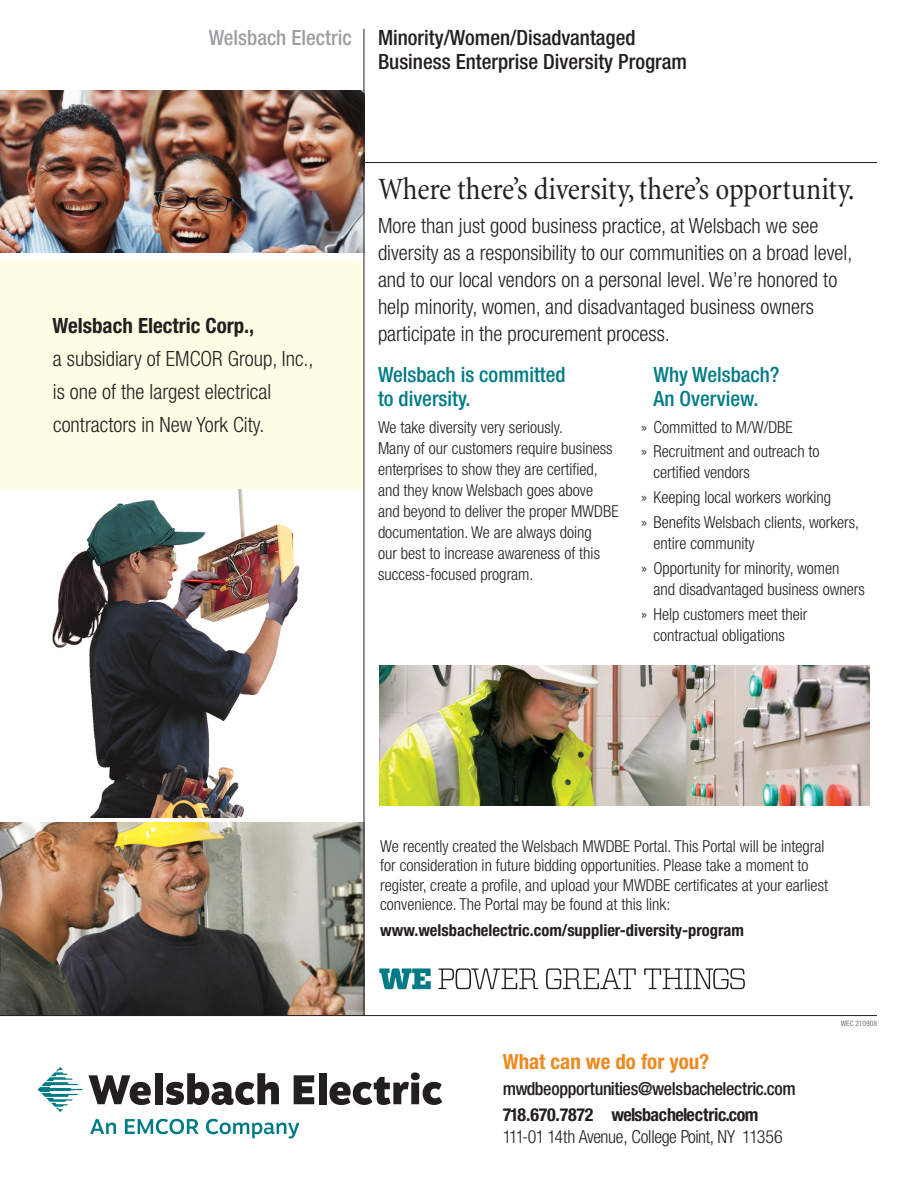
<style>
.page{position:relative;width:918px;height:1188px;background:#fff}
.page>*{position:absolute;margin:0;border:0;box-sizing:border-box;transform-origin:0 0}
._01_1_intro_copy{font:condensed 31.5px "Minion";letter-spacing:-.005em;color:#231f20}
._01_1_intro_copy-2{font:300 condensed 21px/27px "Helvetica Neue";color:#231f20}
._01_Insert_Title{font:500 condensed 21px/24px "Helvetica Neue";color:#231f20}
._03_subheads{font:500 condensed 21px/24px "Helvetica Neue";color:#007b85}
.t1{font:700 condensed 21px "Helvetica Neue";color:#ed891d}
._01_1_intro_copy-3{font:500 condensed 21px "Helvetica Neue";color:#9d9fa2}
.t2{font:500 condensed 18px "Helvetica Neue";letter-spacing:-.02em;color:#231f20}
.t3{font:300 condensed 18px "Helvetica Neue";letter-spacing:-.02em;color:#231f20}
.t4{font:700 condensed 18px "Helvetica Neue";letter-spacing:-.02em;color:#231f20}
._04_body_copy{font:300 condensed 16.5px/21px "Helvetica Neue";color:#231f20}
._05_bullets{font:300 condensed 16.5px/21px "Helvetica Neue";color:#231f20}
.t5{font:700 condensed 16.5px "Helvetica Neue";color:#231f20}
.t6{font:condensed 7.5px "Helvetica Neue";color:#76787b}
.s1{font-weight:700}
</style>
<div class="page">
<img style="left:52px;top:488px;width:255px;height:330px">
<img style="left:0;top:91px;width:364px;height:162px">
<div style="left:0;top:260px;width:364px;height:228px;background:#fffde5"></div>
<img style="left:0;top:823px;width:364px;height:192px">
<img style="left:379px;top:665px;width:490px;height:141px">
<hr style="left:364px;top:162px;width:513px;height:1px;background:#231f20">
<hr style="left:364px;top:29px;width:1px;height:986px;background:#231f20">
<div style="left:155px;top:1073px;width:7px;height:31px;background:#231f20"></div>
<svg style="left:166px;top:1073px;width:113px;height:32px"></svg>
<svg style="left:294px;top:1075px;width:20px;height:29px"></svg>
<div style="left:319px;top:1073px;width:8px;height:31px;background:#231f20"></div>
<svg style="left:329px;top:1072px;width:113px;height:33px"></svg>
<svg style="left:38px;top:1067px;width:113px;height:45px"></svg>
<svg style="left:90px;top:1119px;width:26px;height:15px"></svg>
<svg style="left:125px;top:1119px;width:74px;height:15px"></svg>
<svg style="left:206px;top:1119px;width:93px;height:19px"></svg>
<svg style="left:379px;top:968px;width:52px;height:21px"></svg>
<svg style="left:439px;top:968px;width:99px;height:21px"></svg>
<svg style="left:546px;top:968px;width:90px;height:21px"></svg>
<svg style="left:644px;top:968px;width:101px;height:21px"></svg>
<hr style="left:0;top:1015px;width:877px;height:1px;background:#231f20">
<p class="_01_1_intro_copy-3" style="left:209px;top:25px;width:144px">Welsbach Electric</p>
<p class="_01_Insert_Title" style="left:378px;top:25px;width:311px">Minority/Women/Disadvantaged<br>Business Enterprise Diversity Program</p>
<p class="_01_1_intro_copy-2" style="left:52px;top:309px;width:263px;line-height:33px"><span class="s1">Welsbach Electric Corp.,<br></span>a subsidiary of EMCOR Group, Inc., is one of the largest electrical contractors in New York City.</p>
<p class="_01_1_intro_copy" style="left:378px;top:173px;width:478px">Where there’s diversity, there’s opportunity.</p>
<p class="_01_1_intro_copy-2" style="left:378px;top:212px;width:476px">More than just good business practice, at Welsbach we see diversity as a responsibility to our communities on a broad level, and to our local vendors on a personal level. We’re honored to help minority, women, and disadvantaged business owners participate in the procurement process.</p>
<p class="_03_subheads" style="left:378px;top:362px;width:189px">Welsbach is committed to diversity.</p>
<p class="_04_body_copy" style="left:378px;top:416px;width:242px">We take diversity very seriously.<br>Many of our customers require business enterprises to show they are certified, and they know Welsbach goes above and beyond to deliver the proper MWDBE documentation. We are always doing<br>our best to increase awareness of this success-focused program.</p>
<p class="_03_subheads" style="left:653px;top:362px;width:128px">Why Welsbach?<br>An Overview.</p>
<p class="_05_bullets" style="left:641px;top:416px;width:153px">» Committed to M/W/DBE</p>
<p class="_05_bullets" style="left:653px;top:441px;width:168px;text-indent:-12px">» Recruitment and outreach to certified vendors</p>
<p class="_05_bullets" style="left:641px;top:487px;width:191px">» Keeping local workers working</p>
<p class="_05_bullets" style="left:653px;top:512px;width:207px;text-indent:-12px">» Benefits Welsbach clients, workers, entire community</p>
<p class="_05_bullets" style="left:653px;top:557px;width:213px;text-indent:-12px">» Opportunity for minority, women and disadvantaged business owners</p>
<p class="_05_bullets" style="left:653px;top:603px;width:155px;text-indent:-12px">» Help customers meet their contractual obligations</p>
<p class="_04_body_copy" style="left:380px;top:836px;width:449px;line-height:19.5px">We recently created the Welsbach MWDBE Portal. This Portal will be integral for consideration in future bidding opportunities. Please take a moment to register, create a profile, and upload your MWDBE certificates at your earliest convenience. The Portal may be found at this link:</p>
<p class="t5" style="left:380px;top:921px;width:365px">www.welsbachelectric.com/supplier-diversity-program</p>
<p class="t1" style="left:503px;top:1049px;width:208px">What can we do for you?</p>
<p class="t2" style="left:503px;top:1078px;width:295px">mwdbeopportunities@welsbachelectric.com</p>
<p class="t4" style="left:503px;top:1104px;width:257px">718.670.7872 welsbachelectric.com</p>
<p class="t3" style="left:503px;top:1127px;width:282px">111-01 14th Avenue, College Point, NY 11356</p>
<p class="t6" style="left:841px;top:1019px;width:38px">WEC 210908</p>
</div>
